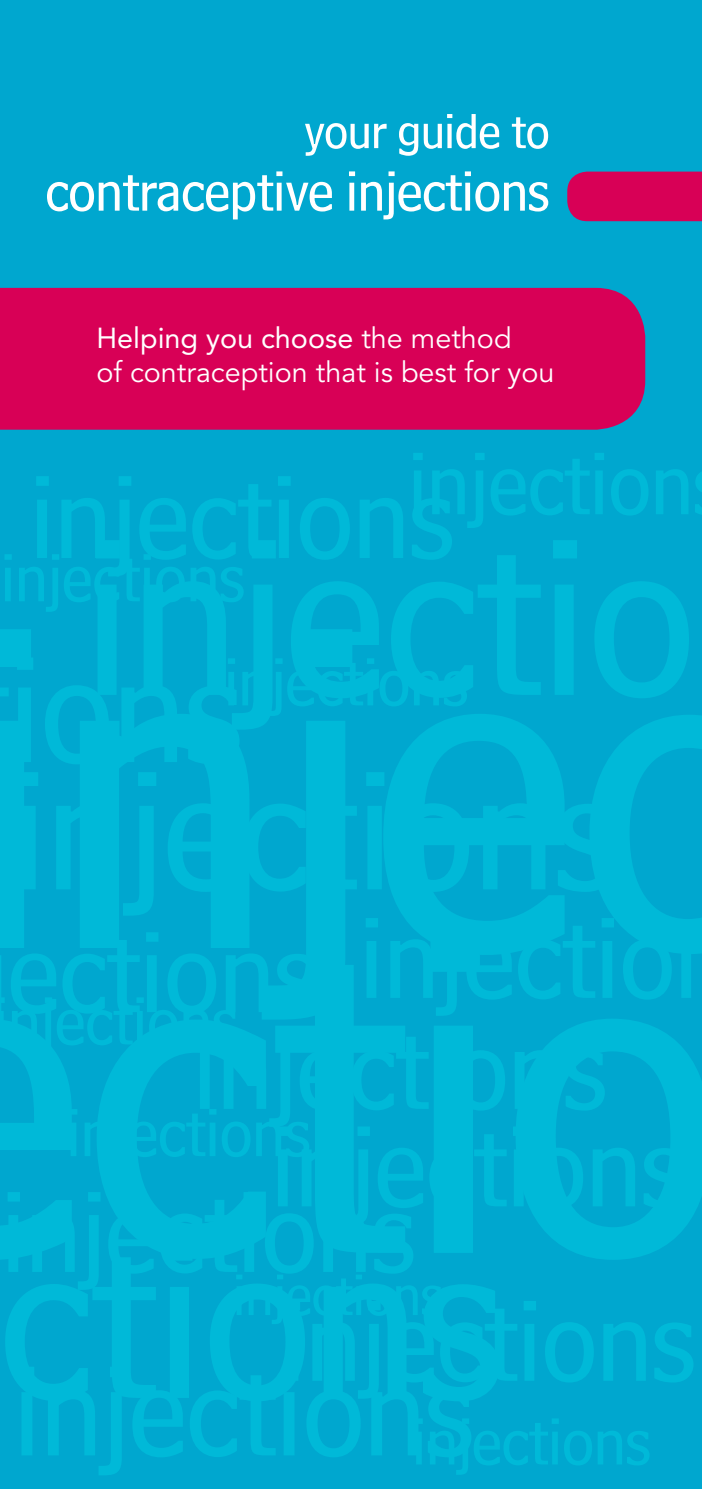
<style>
.page{position:relative;width:702px;height:1489px;background:#fff}
.page>*{position:absolute;margin:0;border:0;box-sizing:border-box;transform-origin:0 0}
.t1{font:57.5px "Bell Centennial Sub Caption";letter-spacing:-.03em;color:#fff}
.t2{font:50px "Bell Centennial Sub Caption";letter-spacing:-.03em;color:#fff}
.t3{font:28.75px/33.8px "Avenir";color:#fff}
.s1{font-style:inherit}
</style>
<div class="page">
<div style="left:0;top:0;width:702px;height:1488px;background:#00a7cf"></div>
<div style="left:0;top:288px;width:645px;height:141px;background:#d80056"></div>
<div style="left:567px;top:171px;width:135px;height:50px;background:#d80056"></div>
<h2 class="t2" style="left:303px;top:101px;width:248px">your guide to</h2>
<h1 class="t1" style="left:45px;top:156px;width:507px">contraceptive injections</h1>
<p class="t3" style="left:96px;top:322px;width:459px"><span class="s1">Helping you choose</span> the method<br>of contraception that is best for you</p>
</div>
